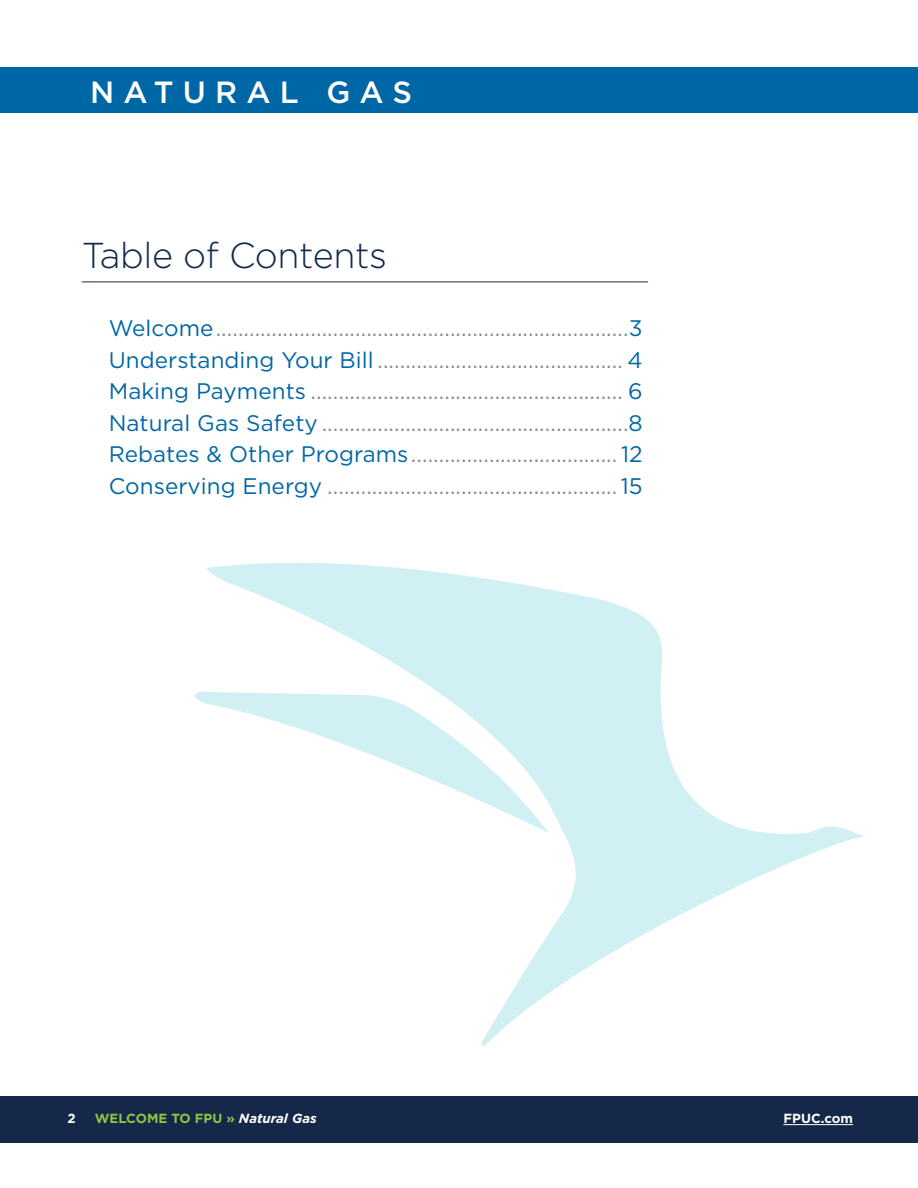
<style>
.page{position:relative;width:918px;height:1188px;background:#fff}
.page>*{position:absolute;margin:0;border:0;box-sizing:border-box;transform-origin:0 0}
.t1{font:300 36px "Gotham";letter-spacing:-.01em;color:#12284b}
.t2{font:500 30.6px "Gotham";letter-spacing:.3em;color:#fff}
.t3{font:22.5px/31.5px "Gotham";letter-spacing:.005em;color:#848ba1;text-align:justify}
.t4{font:700 13.2px "Gotham";letter-spacing:.005em;color:#8dc63f}
.t5{font:700 13.2px "Gotham";letter-spacing:.005em;color:#fff}
.s1{color:#0067a6}
.s2{font-style:italic;color:#fff}
</style>
<div class="page">
<div style="left:0;top:1096px;width:918px;height:46px;background:#15284a"></div>
<svg style="left:206px;top:563px;width:658px;height:483px"></svg>
<hr style="left:82px;top:282px;width:566px;height:1px;background:#12284b">
<div style="left:0;top:68px;width:918px;height:45px;background:#0067a6"></div>
<hr style="left:783px;top:1124px;width:70px;height:1px;background:#fff">
<h2 class="t2" style="left:90px;top:72px;width:324px">NATURAL GAS</h2>
<h1 class="t1" style="left:82px;top:233px;width:307px">Table of Contents</h1>
<p class="t3" style="left:109px;top:312px;width:536px"><span class="s1">Welcome</span>..........................................................................<span class="s1">3<br>Understanding Your Bill</span> ............................................ <span class="s1">4<br>Making Payments</span> ........................................................ <span class="s1">6<br>Natural Gas Safety</span> .......................................................<span class="s1">8<br>Rebates &amp; Other Programs</span>..................................... <span class="s1">12<br>Conserving Energy</span> ....................................................<span class="s1">15</span></p>
<p class="t5" style="left:68px;top:1110px;width:10px">2</p>
<p class="t4" style="left:95px;top:1110px;width:224px">WELCOME TO FPU » <span class="s2">Natural Gas</span></p>
<p class="t5" style="left:783px;top:1110px;width:71px">FPUC.com</p>
</div>
